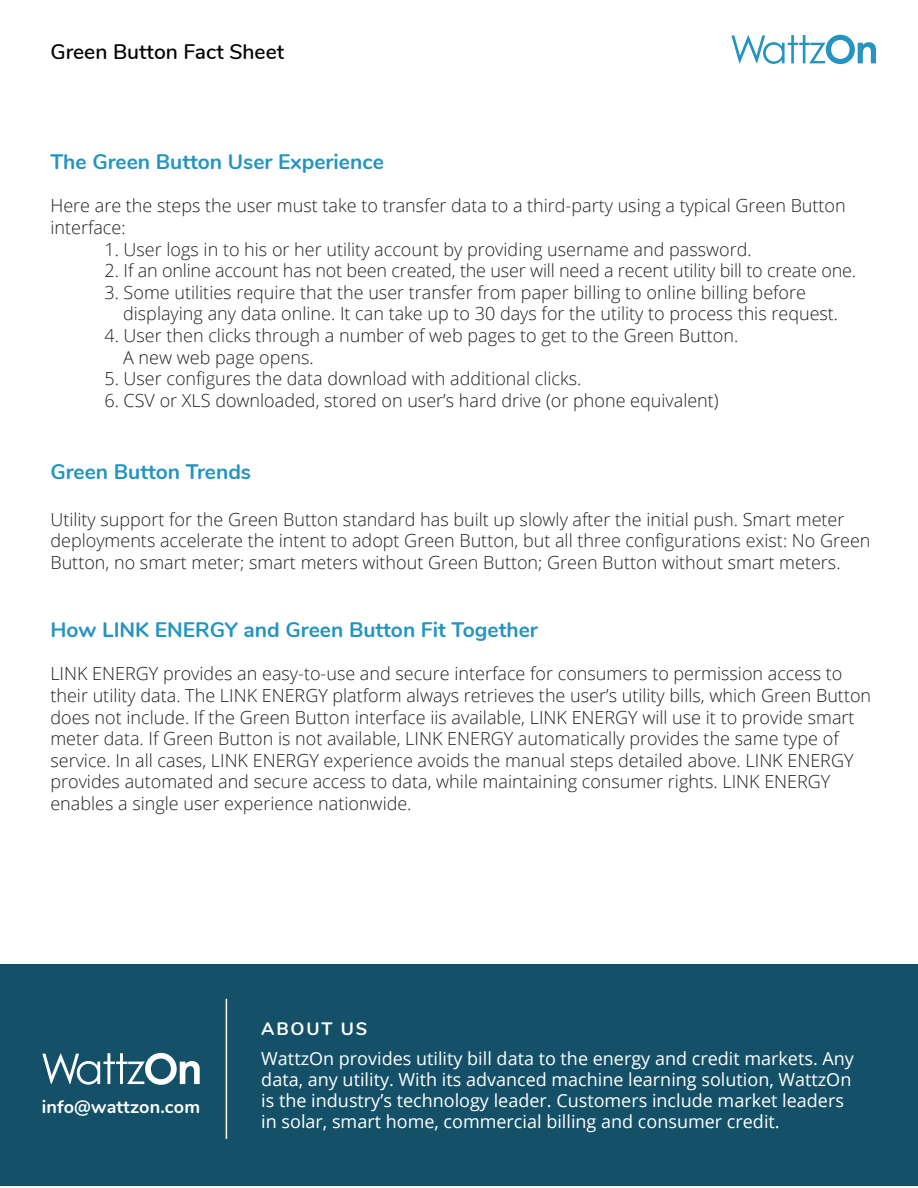
<style>
.page{position:relative;width:918px;height:1188px;background:#fff}
.page>*{position:absolute;margin:0;border:0;box-sizing:border-box;transform-origin:0 0}
.t1{font:700 21px "Nunito";color:#2494c0}
.t2{font:600 21px "Nunito";color:#040503}
.t3{font:300 18px/21.6px "Open Sans";color:#231f20}
.t4{font:18px/21px "Open Sans";color:#fff}
.t5{font:700 18px "Nunito";letter-spacing:.01em;color:#fff}
</style>
<div class="page">
<div style="left:0;top:964px;width:918px;height:222px;background:#145169"></div>
<hr style="left:226px;top:999px;width:1px;height:140px;background:#fff">
<svg style="left:731px;top:35px;width:145px;height:29px"></svg>
<svg style="left:42px;top:1053px;width:158px;height:32px"></svg>
<p class="t2" style="left:50px;top:36px;width:235px">Green Button Fact Sheet</p>
<p class="t1" style="left:50px;top:146px;width:335px">The Green Button User Experience</p>
<p class="t3" style="left:50px;top:195px;width:797px">Here are the steps the user must take to transfer data to a third-party using a typical Green Button interface:</p>
<p class="t3" style="left:104px;top:238px;width:649px">1. User logs in to his or her utility account by providing username and password.</p>
<p class="t3" style="left:104px;top:259px;width:753px">2. If an online account has not been created, the user will need a recent utility bill to create one.</p>
<p class="t3" style="left:123px;top:281px;width:717px;text-indent:-19px">3. Some utilities require that the user transfer from paper billing to online billing before displaying any data online. It can take up to 30 days for the utility to process this request.</p>
<p class="t3" style="left:123px;top:324px;width:617px;text-indent:-19px">4. User then clicks through a number of web pages to get to the Green Button.<br>A new web page opens.</p>
<p class="t3" style="left:104px;top:367px;width:479px">5. User configures the data download with additional clicks.</p>
<p class="t3" style="left:104px;top:389px;width:616px">6. CSV or XLS downloaded, stored on user’s hard drive (or phone equivalent)</p>
<p class="t1" style="left:50px;top:456px;width:202px">Green Button Trends</p>
<p class="t3" style="left:50px;top:508px;width:822px">Utility support for the Green Button standard has built up slowly after the initial push. Smart meter deployments accelerate the intent to adopt Green Button, but all three configurations exist: No Green<br>Button, no smart meter; smart meters without Green Button; Green Button without smart meters.</p>
<p class="t1" style="left:50px;top:614px;width:489px">How LINK ENERGY and Green Button Fit Together</p>
<p class="t3" style="left:50px;top:663px;width:822px">LINK ENERGY provides an easy-to-use and secure interface for consumers to permission access to their utility data. The LINK ENERGY platform always retrieves the user’s utility bills, which Green Button does not include. If the Green Button interface iis available, LINK ENERGY will use it to provide smart meter data. If Green Button is not available, LINK ENERGY automatically provides the same type of service. In all cases, LINK ENERGY experience avoids the manual steps detailed above. LINK ENERGY provides automated and secure access to data, while maintaining consumer rights. LINK ENERGY enables a single user experience nationwide.</p>
<p class="t5" style="left:42px;top:1093px;width:160px">info@wattzon.com</p>
<p class="t5" style="left:261px;top:1015px;width:108px">ABOUT US</p>
<p class="t4" style="left:261px;top:1047px;width:594px">WattzOn provides utility bill data to the energy and credit markets. Any data, any utility. With its advanced machine learning solution, WattzOn is the industry’s technology leader. Customers include market leaders in solar, smart home, commercial billing and consumer credit.</p>
</div>
